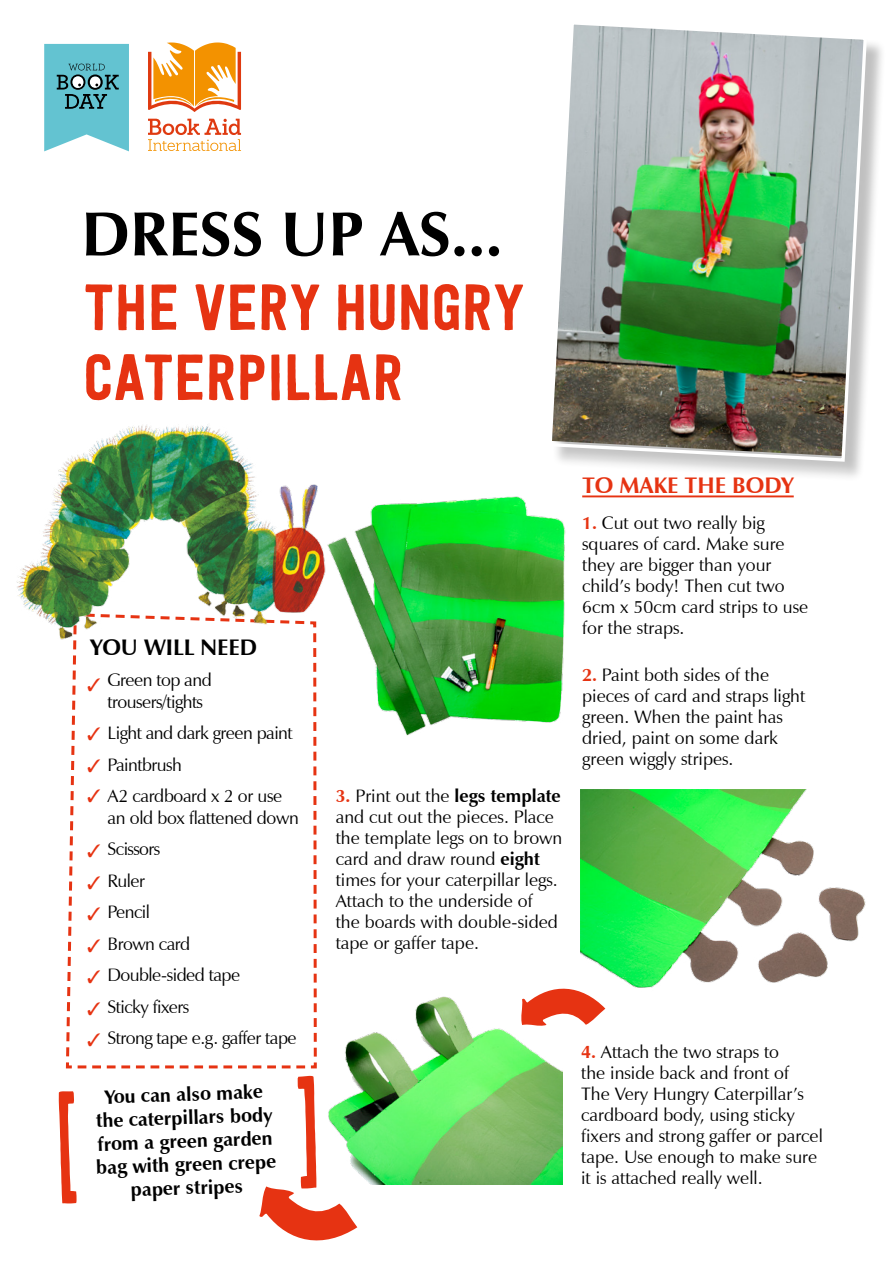
<style>
.page{position:relative;width:893px;height:1263px;background:#fff}
.page>*{position:absolute;margin:0;border:0;box-sizing:border-box;transform-origin:0 0}
.t1{font:64.35px/70.1px "Festivo Letters No.1";color:#e63312}
.t2{font:700 63px "Zapf Humanist 601 BT";color:#000}
.t3{font:700 22.5px "Zapf Humanist 601 BT";color:#e63312}
.t4{font:700 22.5px "Zapf Humanist 601 BT";color:#000}
.t5{font:700 19.5px/23.4px "Zapf Humanist 601 BT";color:#000;text-align:center}
.t6{font:18px/21px "Zapf Humanist 601 BT";color:#000}
.t7{font:18px/31.5px "Zapf Humanist 601 BT";letter-spacing:-.03em;color:#000}
.t8{font:18px/21.6px "Zapf Humanist 601 BT";letter-spacing:-.02em;color:#000}
.t9{font:18px/31.5px "Zapf Dingbats ITC";color:#e63312;text-align:justify}
.s1{color:#e63312}
.s2{font-weight:700;color:#e63312}
.s3{font-weight:700}
</style>
<div class="page">
<img style="left:341px;top:496px;width:225px;height:240px">
<img style="left:345px;top:996px;width:218px;height:188px">
<div style="left:551px;top:24px;width:336px;height:458px;background:#000;opacity:.25"></div>
<img style="left:551px;top:24px;width:318px;height:439px">
<hr style="left:582px;top:495px;width:212px;height:2px;background:#e63312">
<img style="left:580px;top:790px;width:286px;height:198px">
<img style="left:17px;top:425px;width:324px;height:215px">
<svg style="left:520px;top:983px;width:85px;height:44px"></svg>
<svg style="left:59px;top:1091px;width:18px;height:112px"></svg>
<svg style="left:259px;top:1075px;width:98px;height:166px"></svg>
<svg style="left:44px;top:44px;width:85px;height:108px;background:#6cbbc7"></svg>
<svg style="left:148px;top:43px;width:93px;height:69px"></svg>
<svg style="left:148px;top:119px;width:93px;height:32px"></svg>
<svg style="left:65px;top:612px;width:253px;height:456px"></svg>
<h2 class="t2" style="left:81px;top:195px;width:423px">DRESS UP AS...</h2>
<h1 class="t1" style="left:83px;top:271px;width:443px">THE VERY HUNGRY<br>CATERPILLAR</h1>
<p class="t4" style="left:90px;top:633px;width:168px">YOU WILL NEED</p>
<p class="t7" style="left:108px;top:669px;width:106px;line-height:21.6px">Green top and trousers/tights</p>
<p class="t7" style="left:87px;top:717px;width:207px"><span class="s1">✓</span> Light and dark green paint</p>
<p class="t7" style="left:87px;top:748px;width:96px"><span class="s1">✓</span> Paintbrush</p>
<p class="t8" style="left:108px;top:785px;width:193px;text-indent:-20px"><span class="s1">✓</span> A2 cardboard x 2 or use an old box flattened down</p>
<p class="t7" style="left:108px;top:833px;width:191px">Scissors<br>Ruler<br>Pencil<br>Brown card<br>Double-sided tape<br>Sticky fixers<br>Strong tape e.g. gaffer tape</p>
<p class="t9" style="left:87px;top:836px;width:15px">✓ ✓ ✓ ✓ ✓ ✓ ✓</p>
<p class="t5" style="left:93px;top:1085px;width:182px;rotate:-2deg">You can also make the caterpillars body from a green garden bag with green crepe paper stripes</p>
<p class="t6" style="left:336px;top:785px;width:228px"><span class="s2">3.</span> Print out the <span class="s3">legs template </span>and cut out the pieces. Place the template legs on to brown card and draw round <span class="s3">eight </span>times for your caterpillar legs.<br>Attach to the underside of<br>the boards with double-sided tape or gaffer tape.</p>
<p class="t3" style="left:582px;top:472px;width:213px">TO MAKE THE BODY</p>
<p class="t6" style="left:582px;top:513px;width:227px"><span class="s2">1.</span> Cut out two really big squares of card. Make sure they are bigger than your child’s body! Then cut two<br>6cm x 50cm card strips to use for the straps.</p>
<p class="t6" style="left:582px;top:664px;width:225px"><span class="s2">2.</span> Paint both sides of the pieces of card and straps light green. When the paint has dried, paint on some dark green wiggly stripes.</p>
<p class="t6" style="left:581px;top:1041px;width:243px"><span class="s2">4.</span> Attach the two straps to<br>the inside back and front of<br>The Very Hungry Caterpillar’s cardboard body, using sticky fixers and strong gaffer or parcel tape. Use enough to make sure it is attached really well.</p>
</div>
